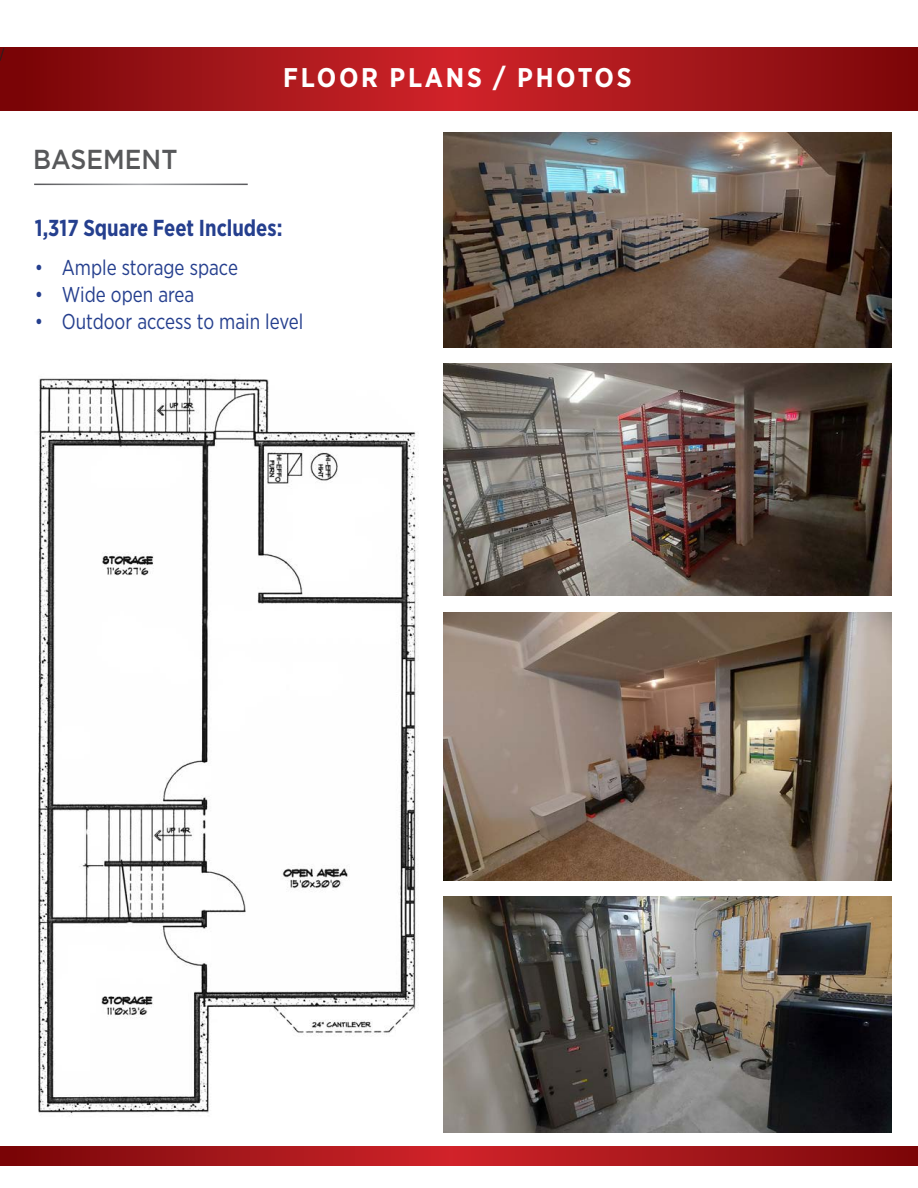
<style>
.page{position:relative;width:918px;height:1188px;background:#fff}
.page>*{position:absolute;margin:0;border:0;box-sizing:border-box;transform-origin:0 0}
.t1{font:500 27.45px "Gotham";color:#57585a;scale:.91 1}
.t2{font:700 27px "Gotham Narrow";letter-spacing:.1em;color:#fff}
.t3{font:700 23.1px "Gotham Narrow";color:#253f8e;scale:.91 1}
.t4{font:21.45px "Gotham Narrow";color:#253f8e;scale:.91 1}
.t5{font:18px "Minion Pro";color:#231f20}
</style>
<div class="page">
<img style="left:0;top:347px;width:484px;height:800px">
<svg style="left:0;top:47px;width:918px;height:63px;background:#a31519"></svg>
<svg style="left:0;top:1147px;width:918px;height:19px;background:#a41519"></svg>
<img style="left:443px;top:363px;width:448px;height:233px">
<img style="left:443px;top:133px;width:448px;height:214px">
<img style="left:443px;top:612px;width:448px;height:268px">
<img style="left:443px;top:897px;width:448px;height:235px">
<p class="t5" style="left:0;top:43px;width:7px">/</p>
<p class="t1" style="left:33px;top:141px;width:160px">BASEMENT</p>
<p class="t2" style="left:283px;top:60px;width:350px">FLOOR PLANS / PHOTOS</p>
<p class="t3" style="left:35px;top:213px;width:274px">1,317 Square Feet Includes:</p>
<p class="t4" style="left:35px;top:254px;width:225px">• Ample storage space</p>
<p class="t4" style="left:35px;top:281px;width:177px">• Wide open area</p>
<p class="t4" style="left:35px;top:308px;width:297px">• Outdoor access to main level</p>
</div>
